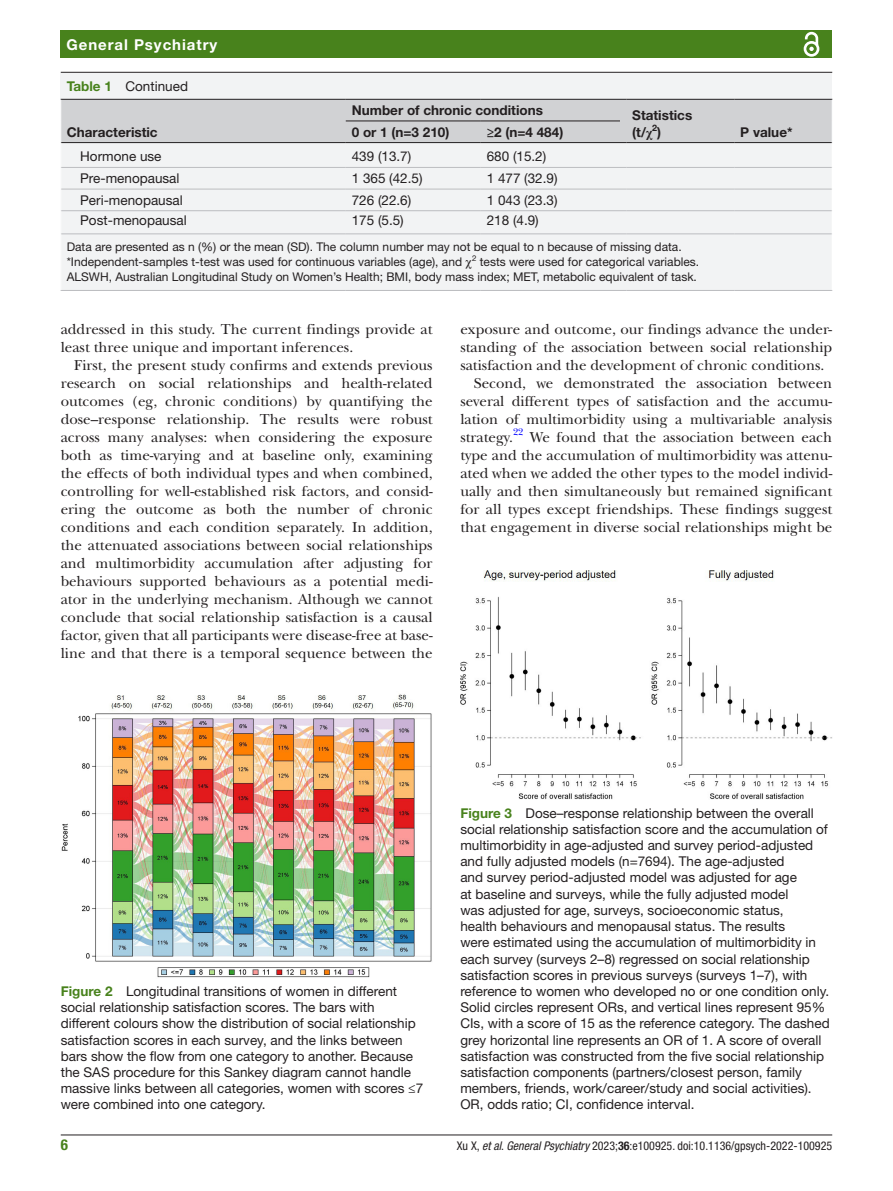
<style>
.page{position:relative;width:893px;height:1191px;background:#fff}
.page>*{position:absolute;margin:0;border:0;box-sizing:border-box;transform-origin:0 0}
.t1{font:15px/18px "New Baskerville";color:#231f20;text-align:justify}
.t2{font:700 15px "Helvetica Neue LT Std";letter-spacing:.065em;color:#fff}
.t3{font:700 condensed 15px "Helvetica Neue LT Std";color:#48821c}
.t4{font:13.5px/16.2px "Helvetica Neue LT Std";color:#231f20}
.t5{font:700 13.5px/16.2px "Helvetica Neue LT Std";color:#231f20}
.t6{font:12px/15px "Helvetica Neue LT Std";color:#231f20}
.t7{font:condensed 12px "Helvetica Neue LT Std";color:#231f20}
.t8{font:9.9px "New Baskerville";color:#00f}
.s1{font-weight:700;color:#48821c}
.s2{font-family:"Times New Roman"}
.s3{font-style:italic}
.s4{font-weight:700}
</style>
<div class="page">
<hr style="left:61px;top:1134px;width:771px;height:1px;background:#231f20">
<div style="left:61px;top:31px;width:771px;height:27px;background:#48821c"></div>
<svg style="left:803px;top:31px;width:17px;height:26px"></svg>
<div style="left:61px;top:91px;width:771px;height:200px;background:#f2f3f4"></div>
<hr style="left:346px;top:234px;width:135px;height:1px;background:#bcbdc0">
<hr style="left:481px;top:234px;width:145px;height:1px;background:#bcbdc0">
<hr style="left:626px;top:234px;width:108px;height:1px;background:#bcbdc0">
<hr style="left:61px;top:234px;width:285px;height:1px;background:#bcbdc0">
<hr style="left:734px;top:234px;width:98px;height:1px;background:#bcbdc0">
<hr style="left:61px;top:290px;width:285px;height:1px;background:#bcbdc0">
<hr style="left:346px;top:290px;width:135px;height:1px;background:#bcbdc0">
<hr style="left:481px;top:290px;width:145px;height:1px;background:#bcbdc0">
<hr style="left:626px;top:290px;width:108px;height:1px;background:#bcbdc0">
<hr style="left:734px;top:290px;width:98px;height:1px;background:#bcbdc0">
<svg style="left:60px;top:99px;width:773px;height:135px"></svg>
<div style="left:61px;top:73px;width:771px;height:18px;background:#f2f3f4"></div>
<hr style="left:61px;top:72px;width:771px;height:1px;background:#231f20">
<img style="left:61px;top:694px;width:371px;height:284px">
<img style="left:460px;top:570px;width:372px;height:230px">
<p class="t2" style="left:66px;top:35px;width:152px">General Psychiatry</p>
<p class="t4" style="left:67px;top:78px;width:123px"><span class="s1">Table 1</span> Continued</p>
<p class="t5" style="left:67px;top:123px;width:92px">Characteristic</p>
<p class="t5" style="left:352px;top:102px;width:193px">Number of chronic conditions</p>
<p class="t5" style="left:632px;top:107px;width:61px">Statistics (t/<span class="s2">χ</span><sup>2</sup>)</p>
<p class="t5" style="left:352px;top:123px;width:99px">0 or 1 (n=3 210)</p>
<p class="t5" style="left:487px;top:123px;width:78px">≥2 (n=4 484)</p>
<p class="t5" style="left:740px;top:123px;width:54px">P value*</p>
<p class="t4" style="left:80px;top:148px;width:83px">Hormone use</p>
<p class="t4" style="left:352px;top:148px;width:61px">439 (13.7)</p>
<p class="t4" style="left:487px;top:148px;width:61px">680 (15.2)</p>
<p class="t4" style="left:80px;top:170px;width:101px">Pre-menopausal</p>
<p class="t4" style="left:352px;top:170px;width:72px">1 365 (42.5)</p>
<p class="t4" style="left:487px;top:170px;width:72px">1 477 (32.9)</p>
<p class="t4" style="left:80px;top:192px;width:104px">Peri-menopausal</p>
<p class="t4" style="left:352px;top:192px;width:61px">726 (22.6)</p>
<p class="t4" style="left:487px;top:192px;width:72px">1 043 (23.3)</p>
<p class="t4" style="left:80px;top:212px;width:108px">Post-menopausal</p>
<p class="t4" style="left:352px;top:212px;width:54px">175 (5.5)</p>
<p class="t4" style="left:487px;top:212px;width:54px">218 (4.9)</p>
<p class="t6" style="left:67px;top:239px;width:634px">Data are presented as n (%) or the mean (SD). The column number may not be equal to n because of missing data. *Independent-samples t-test was used for continuous variables (age), and <sup>2</sup> tests were used for categorical variables.<br>ALSWH, Australian Longitudinal Study on Women’s Health; BMI, body mass index; MET, metabolic equivalent of task.</p>
<p class="t1" style="left:61px;top:320px;width:373px">addressed in this study. The current findings provide at least three unique and important inferences.</p>
<p class="t1" style="left:61px;top:356px;width:373px;text-indent:14px">First, the present study confirms and extends previous research on social relationships and health-related outcomes (eg, chronic conditions) by quantifying the dose–response relationship. The results were robust across many analyses: when considering the exposure both as time-varying and at baseline only, examining the effects of both individual types and when combined, controlling for well-established risk factors, and consid&shy;ering the outcome as both the number of chronic conditions and each condition separately. In addition, the attenuated associations between social relationships and multimorbidity accumulation after adjusting for behaviours supported behaviours as a potential medi&shy;ator in the underlying mechanism. Although we cannot conclude that social relationship satisfaction is a causal factor, given that all participants were disease-free at base&shy;line and that there is a temporal sequence between the</p>
<p class="t1" style="left:460px;top:320px;width:373px">exposure and outcome, our findings advance the under-</p>
<p class="t1" style="left:460px;top:338px;width:373px">standing of the association between social relationship</p>
<p class="t1" style="left:460px;top:356px;width:365px">satisfaction and the development of chronic conditions.</p>
<p class="t1" style="left:474px;top:374px;width:360px">Second, we demonstrated the association between</p>
<p class="t1" style="left:460px;top:392px;width:373px">several different types of satisfaction and the accumu-</p>
<p class="t1" style="left:460px;top:410px;width:373px">lation of multimorbidity using a multivariable analysis</p>
<p class="t1" style="left:460px;top:428px;width:54px">strategy.</p>
<p class="t8" style="left:513px;top:426px;width:12px">22</p>
<p class="t1" style="left:460px;top:428px;width:373px;text-indent:70px">We found that the association between each type and the accumulation of multimorbidity was attenu&shy;ated when we added the other types to the model individ&shy;ually and then simultaneously but remained significant for all types except friendships. These findings suggest that engagement in diverse social relationships might be</p>
<p class="t4" style="left:61px;top:982px;width:364px"><span class="s1">Figure 2</span> Longitudinal transitions of women in different social relationship satisfaction scores. The bars with different colours show the distribution of social relationship satisfaction scores in each survey, and the links between bars show the flow from one category to another. Because the SAS procedure for this Sankey diagram cannot handle massive links between all categories, women with scores ≤7 were combined into one category.</p>
<p class="t4" style="left:460px;top:804px;width:371px"><span class="s1">Figure 3</span> Dose–response relationship between the overall social relationship satisfaction score and the accumulation of multimorbidity in age-adjusted and survey period-adjusted and fully adjusted models (n=7694). The age-adjusted<br>and survey period-adjusted model was adjusted for age<br>at baseline and surveys, while the fully adjusted model<br>was adjusted for age, surveys, socioeconomic status,<br>health behaviours and menopausal status. The results<br>were estimated using the accumulation of multimorbidity in each survey (surveys 2–8) regressed on social relationship satisfaction scores in previous surveys (surveys 1–7), with reference to women who developed no or one condition only.<br>Solid circles represent ORs, and vertical lines represent 95% CIs, with a score of 15 as the reference category. The dashed grey horizontal line represents an OR of 1. A score of overall satisfaction was constructed from the five social relationship satisfaction components (partners/closest person, family members, friends, work/career/study and social activities).<br>OR, odds ratio; CI, confidence interval.</p>
<p class="t3" style="left:61px;top:1135px;width:9px">6</p>
<p class="t7" style="left:457px;top:1138px;width:377px">Xu X, <span class="s3">et al</span>. <span class="s3">General Psychiatry</span> 2023;<span class="s4">36</span>:e100925. doi:10.1136/gpsych-2022-100925</p>
</div>
